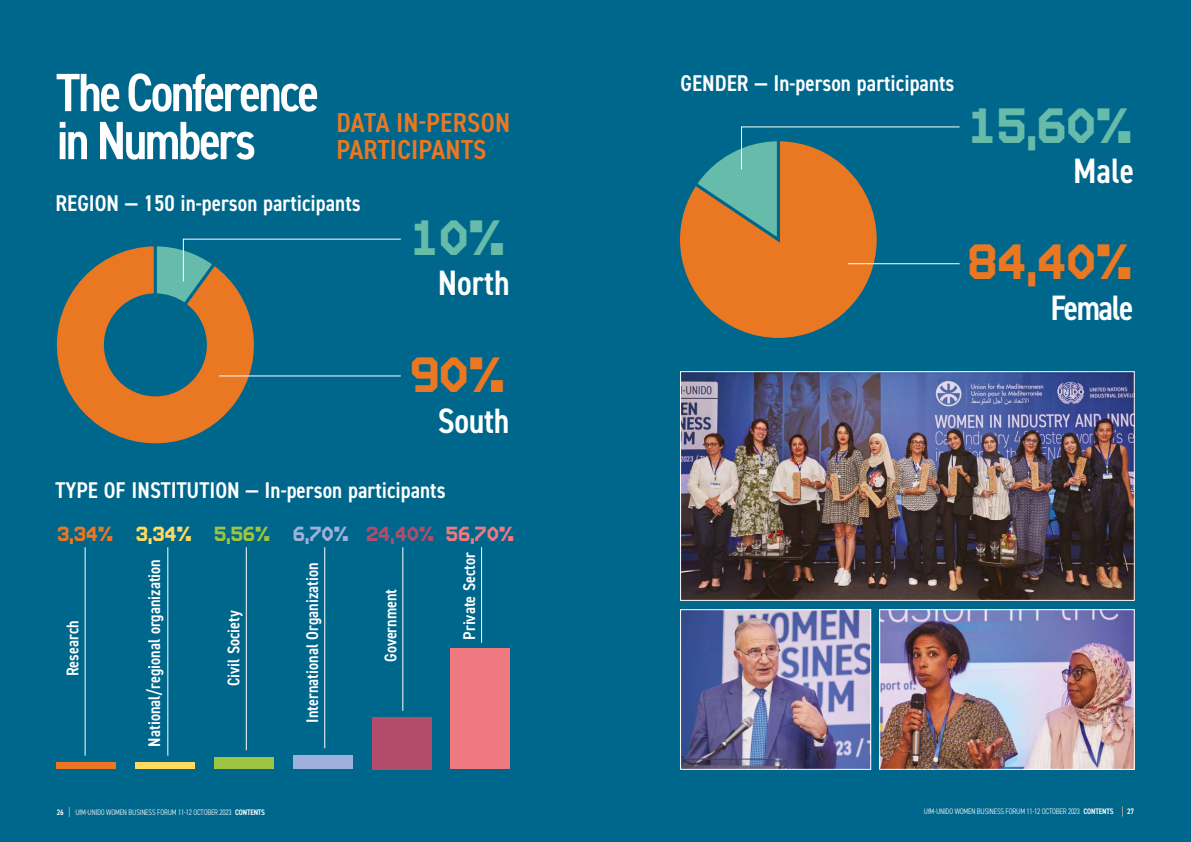
<style>
.page{position:relative;width:1191px;height:842px;background:#00678c}
.page>*{position:absolute;margin:0;border:0;box-sizing:border-box;transform-origin:0 0}
.t1{font:600 condensed 54px/48px "DIN2014";letter-spacing:-.05em;color:#fff}
.t2{font:700 49.4px "Video";color:#67bbaa}
.t3{font:700 49.4px "Video";color:#ea7822}
.t4{font:600 condensed 35.4px "DIN2014";letter-spacing:-.005em;color:#fff}
.t5{font:600 condensed 27.5px/27.5px "DIN2014";letter-spacing:.01em;color:#ea7822}
.t6{font:600 condensed 22.8px "DIN2014";color:#fff}
.t7{font:700 20.4px "Video";letter-spacing:-.045em;color:#b14d6a}
.t8{font:600 condensed 17px "DIN2014";color:#fff}
.t9{font:300 condensed 8px "DIN2014";letter-spacing:-.02em;color:#fff}
.t10{font:600 condensed 8px "DIN2014";color:#fff}
.s1{color:#ea7822}
.s2{color:#ffdc60}
.s3{color:#9dc541}
.s4{color:#9eb1dc}
.s5{color:#ef7981}
.s6{font-weight:600}
</style>
<div class="page">
<svg style="left:56px;top:246px;width:213px;height:198px"></svg>
<svg style="left:152px;top:238px;width:249px;height:71px"></svg>
<div style="left:57px;top:762px;width:59px;height:7px;background:#ea7822"></div>
<div style="left:136px;top:762px;width:59px;height:7px;background:#ffdc60"></div>
<div style="left:214px;top:757px;width:60px;height:12px;background:#9dc541"></div>
<div style="left:293px;top:755px;width:59px;height:14px;background:#9eb1dc"></div>
<div style="left:372px;top:717px;width:59px;height:52px;background:#b14d6a"></div>
<div style="left:450px;top:648px;width:60px;height:121px;background:#ef7981"></div>
<hr style="left:85px;top:547px;width:1px;height:209px;background:#fff">
<hr style="left:167px;top:547px;width:1px;height:209px;background:#fff">
<hr style="left:246px;top:547px;width:1px;height:203px;background:#fff">
<hr style="left:324px;top:547px;width:1px;height:201px;background:#fff">
<hr style="left:402px;top:547px;width:1px;height:164px;background:#fff">
<hr style="left:481px;top:547px;width:1px;height:96px;background:#fff">
<hr style="left:219px;top:375px;width:182px;height:1px;background:#fff">
<svg style="left:680px;top:126px;width:280px;height:212px"></svg>
<hr style="left:848px;top:263px;width:111px;height:1px;background:#fff">
<img style="left:682px;top:373px;width:450px;height:226px">
<div style="left:680px;top:371px;width:454px;height:230px;border:1px solid #fff"></div>
<img style="left:682px;top:611px;width:187px;height:157px">
<div style="left:680px;top:609px;width:191px;height:161px;border:1px solid #fff"></div>
<img style="left:881px;top:611px;width:251px;height:157px">
<div style="left:879px;top:609px;width:255px;height:161px;border:1px solid #fff"></div>
<h1 class="t1" style="left:56px;top:67px;width:264px">The Conference in Numbers</h1>
<h3 class="t5" style="left:336px;top:108px;width:175px">DATA IN-PERSON<br>PARTICIPANTS</h3>
<h3 class="t6" style="left:55px;top:188px;width:307px">REGION — 150 in-person participants</h3>
<h2 class="t2" style="left:409px;top:207px;width:99px">10%</h2>
<h3 class="t4" style="left:438px;top:259px;width:73px">North</h3>
<h2 class="t3" style="left:409px;top:344px;width:99px">90%</h2>
<h3 class="t4" style="left:438px;top:397px;width:73px">South</h3>
<h3 class="t6" style="left:55px;top:475px;width:392px">TYPE OF INSTITUTION — In-person participants</h3>
<h3 class="t7" style="left:57px;top:521px;width:459px"><span class="s1">3,34%</span> <span class="s2">3,34%</span> <span class="s3">5,56%</span> <span class="s4">6,70%</span> 24,40% <span class="s5">56,70%</span></h3>
<h3 class="t8" style="left:61px;top:676px;width:57px;rotate:-90deg">Research</h3>
<h3 class="t8" style="left:143px;top:746px;width:189px;rotate:-90deg">National/regional organization</h3>
<h3 class="t8" style="left:222px;top:686px;width:77px;rotate:-90deg">Civil Society</h3>
<h3 class="t8" style="left:301px;top:723px;width:162px;rotate:-90deg">International Organization</h3>
<h3 class="t8" style="left:379px;top:662px;width:75px;rotate:-90deg">Government</h3>
<h3 class="t8" style="left:458px;top:640px;width:89px;rotate:-90deg">Private Sector</h3>
<h3 class="t6" style="left:680px;top:68px;width:275px">GENDER — In-person participants</h3>
<h2 class="t2" style="left:967px;top:95px;width:168px">15,60%</h2>
<h3 class="t4" style="left:1073px;top:147px;width:63px">Male</h3>
<h2 class="t3" style="left:967px;top:232px;width:168px">84,40%</h2>
<h3 class="t4" style="left:1050px;top:285px;width:84px">Female</h3>
<p class="t10" style="left:57px;top:806px;width:9px">26</p>
<p class="t9" style="left:76px;top:807px;width:191px">UfM-UNIDO WOMEN BUSINESS FORUM 11-12 OCTOBER 2023 <span class="s6">CONTENTS</span></p>
<p class="t9" style="left:924px;top:806px;width:191px">UfM-UNIDO WOMEN BUSINESS FORUM 11-12 OCTOBER 2023 <span class="s6">CONTENTS</span></p>
<p class="t10" style="left:1127px;top:806px;width:9px">27</p>
</div>
